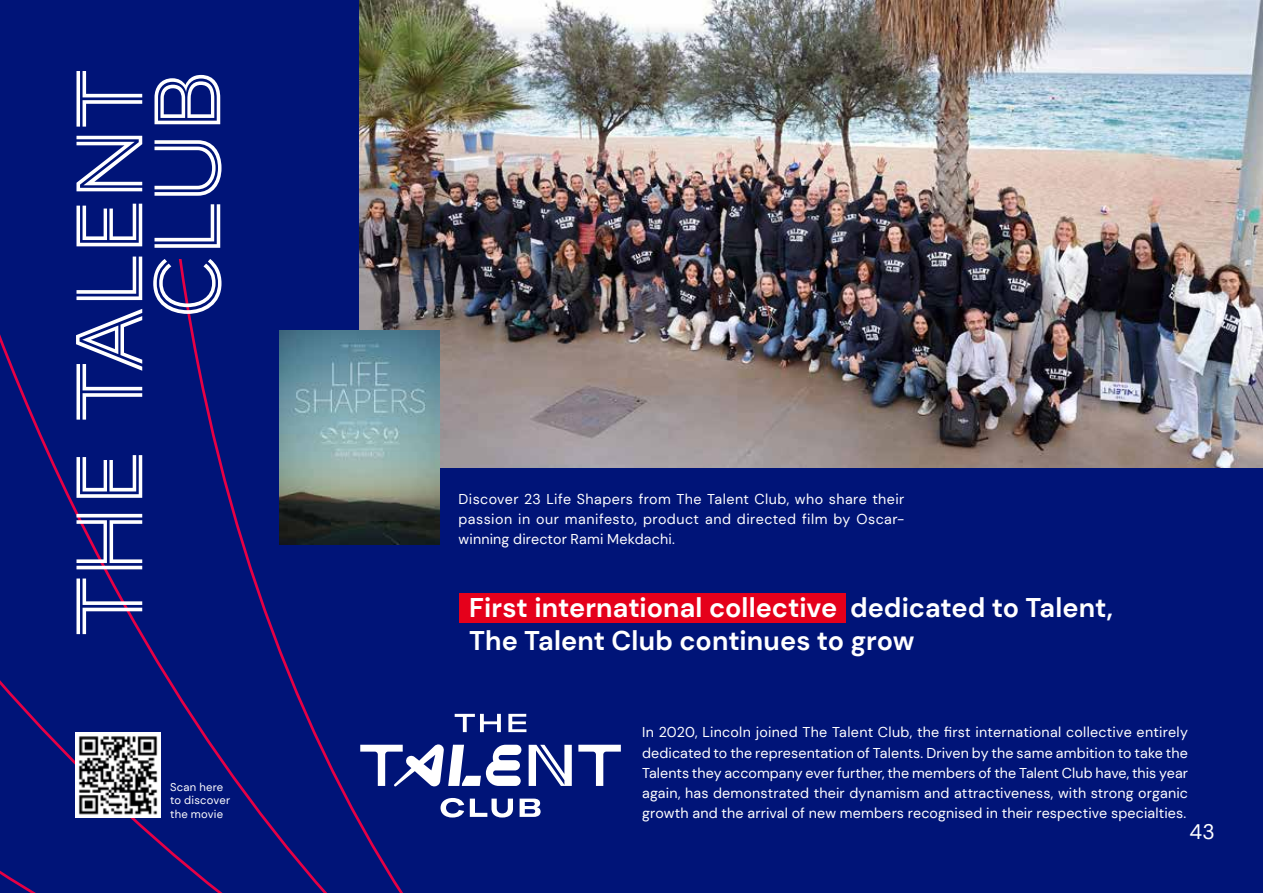
<style>
.page{position:relative;width:1263px;height:893px;background:#001478}
.page>*{position:absolute;margin:0;border:0;box-sizing:border-box;transform-origin:0 0}
.t1{font:97.5px/78px "AW Conqueror Inline";letter-spacing:-.05em;color:#fff;text-align:right}
.t2{font:700 27px/33px "DM Sans";color:#fff}
.t3{font:21px "DM Sans";color:#fff}
.t4{font:14.25px/20.2px "DM Sans";letter-spacing:.01em;color:#fff;text-align:justify}
.t5{font:11.25px/13.5px "DM Sans";letter-spacing:.02em;color:#fff}
</style>
<div class="page">
<svg style="left:0;top:259px;width:440px;height:251px"></svg>
<svg style="left:0;top:510px;width:475px;height:383px"></svg>
<img style="left:359px;top:0;width:904px;height:468px">
<svg style="left:440px;top:798px;width:24px;height:19px"></svg>
<svg style="left:470px;top:799px;width:43px;height:18px"></svg>
<svg style="left:520px;top:799px;width:21px;height:18px"></svg>
<svg style="left:455px;top:714px;width:46px;height:18px"></svg>
<svg style="left:508px;top:714px;width:18px;height:18px"></svg>
<svg style="left:578px;top:745px;width:43px;height:41px"></svg>
<svg style="left:529px;top:745px;width:43px;height:41px"></svg>
<svg style="left:360px;top:744px;width:161px;height:43px"></svg>
<div style="left:459px;top:593px;width:386px;height:30px;background:#e5001b"></div>
<img style="left:279px;top:330px;width:160px;height:214px">
<img style="left:75px;top:733px;width:85px;height:85px">
<h1 class="t1" style="left:76px;top:637px;width:570px;rotate:-90deg">The talent club</h1>
<p class="t5" style="left:170px;top:780px;width:61px">Scan here to discover the movie</p>
<p class="t4" style="left:459px;top:489px;width:447px">Discover 23 Life Shapers from The Talent Club, who share their passion in our manifesto, product and directed film by Oscar&shy;winning director Rami Mekdachi.</p>
<h2 class="t2" style="left:469px;top:591px;width:645px">First international collective dedicated to Talent,<br>The Talent Club continues to grow</h2>
<p class="t4" style="left:642px;top:722px;width:547px">In 2020, Lincoln joined The Talent Club, the first international collective entirely dedicated to the representation of Talents. Driven by the same ambition to take the Talents they accompany ever further, the members of the Talent Club have, this year again, has demonstrated their dynamism and attractiveness, with strong organic growth and the arrival of new members recognised in their respective specialties.</p>
<h3 class="t3" style="left:1189px;top:819px;width:27px">43</h3>
</div>
